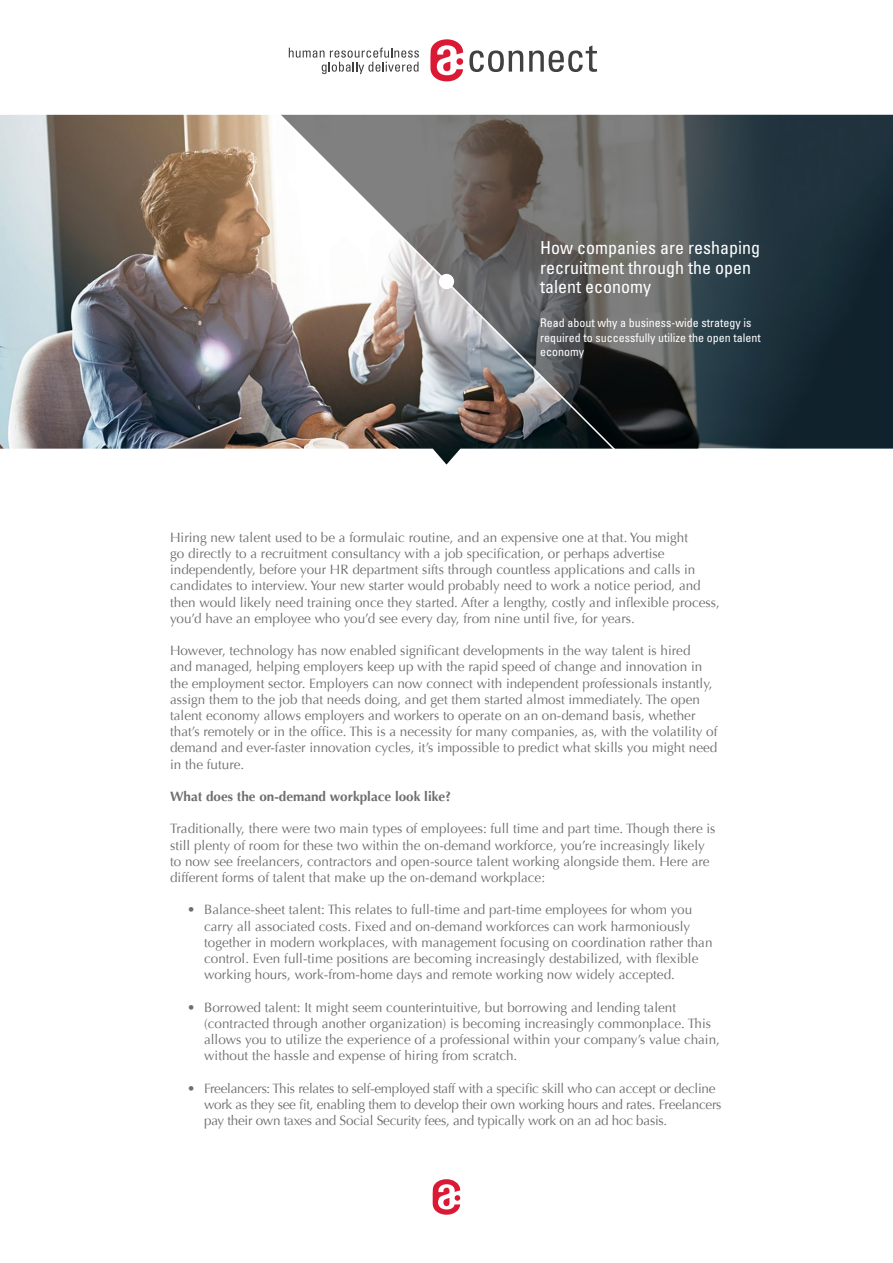
<style>
.page{position:relative;width:893px;height:1263px;background:#fff}
.page>*{position:absolute;margin:0;border:0;box-sizing:border-box;transform-origin:0 0}
.t1{font:condensed 18px/19.5px "Univers";color:#fff}
.t2{font:13.5px/16.2px "Optima";color:#6d6e71}
.t3{font:13.5px/16.2px "Optima";letter-spacing:-.02em;color:#6d6e71}
.t4{font:700 13.5px "Optima";color:#6d6e71}
.t5{font:condensed 12px/14.5px "Univers";color:#fff}
</style>
<div class="page">
<img style="left:0;top:115px;width:893px;height:350px">
<svg style="left:618px;top:115px;width:275px;height:333px;background:#303e45"></svg>
<svg style="left:289px;top:48px;width:130px;height:26px"></svg>
<svg style="left:430px;top:39px;width:33px;height:43px"></svg>
<div style="left:456px;top:58px;width:7px;height:7px;background:#da1a35;border-radius:50%"></div>
<svg style="left:469px;top:50px;width:54px;height:22px"></svg>
<svg style="left:529px;top:45px;width:68px;height:27px"></svg>
<img style="left:273px;top:114px;width:345px;height:339px">
<div style="left:439px;top:274px;width:15px;height:15px;background:#fff;border-radius:50%"></div>
<svg style="left:433px;top:1179px;width:27px;height:36px"></svg>
<h1 class="t1" style="left:540px;top:238px;width:221px">How companies are reshaping recruitment through the open talent economy</h1>
<p class="t5" style="left:540px;top:316px;width:222px">Read about why a business-wide strategy is required to successfully utilize the open talent economy</p>
<p class="t2" style="left:170px;top:529px;width:551px">Hiring new talent used to be a formulaic routine, and an expensive one at that. You might<br>go directly to a recruitment consultancy with a job specification, or perhaps advertise independently, before your HR department sifts through countless applications and calls in candidates to interview. Your new starter would probably need to work a notice period, and then would likely need training once they started. After a lengthy, costly and inflexible process, you’d have an employee who you’d see every day, from nine until five, for years.</p>
<p class="t2" style="left:170px;top:643px;width:549px">However, technology has now enabled significant developments in the way talent is hired<br>and managed, helping employers keep up with the rapid speed of change and innovation in the employment sector. Employers can now connect with independent professionals instantly, assign them to the job that needs doing, and get them started almost immediately. The open talent economy allows employers and workers to operate on an on-demand basis, whether that’s remotely or in the office. This is a necessity for many companies, as, with the volatility of demand and ever-faster innovation cycles, it’s impossible to predict what skills you might need in the future.</p>
<p class="t4" style="left:170px;top:789px;width:283px">What does the on-demand workplace look like?</p>
<p class="t2" style="left:170px;top:821px;width:547px">Traditionally, there were two main types of employees: full time and part time. Though there is still plenty of room for these two within the on-demand workforce, you’re increasingly likely to now see freelancers, contractors and open-source talent working alongside them. Here are different forms of talent that make up the on-demand workplace:</p>
<p class="t2" style="left:204px;top:902px;width:510px;text-indent:-17px">• Balance-sheet talent: This relates to full-time and part-time employees for whom you carry all associated costs. Fixed and on-demand workforces can work harmoniously together in modern workplaces, with management focusing on coordination rather than control. Even full-time positions are becoming increasingly destabilized, with flexible working hours, work-from-home days and remote working now widely accepted.</p>
<p class="t2" style="left:204px;top:999px;width:517px;text-indent:-17px">• Borrowed talent: It might seem counterintuitive, but borrowing and lending talent (contracted through another organization) is becoming increasingly commonplace. This allows you to utilize the experience of a professional within your company’s value chain, without the hassle and expense of hiring from scratch.</p>
<p class="t3" style="left:204px;top:1080px;width:519px;text-indent:-17px">• Freelancers: This relates to self-employed staff with a specific skill who can accept or decline work as they see fit, enabling them to develop their own working hours and rates. Freelancers pay their own taxes and Social Security fees, and typically work on an ad hoc basis.</p>
</div>
